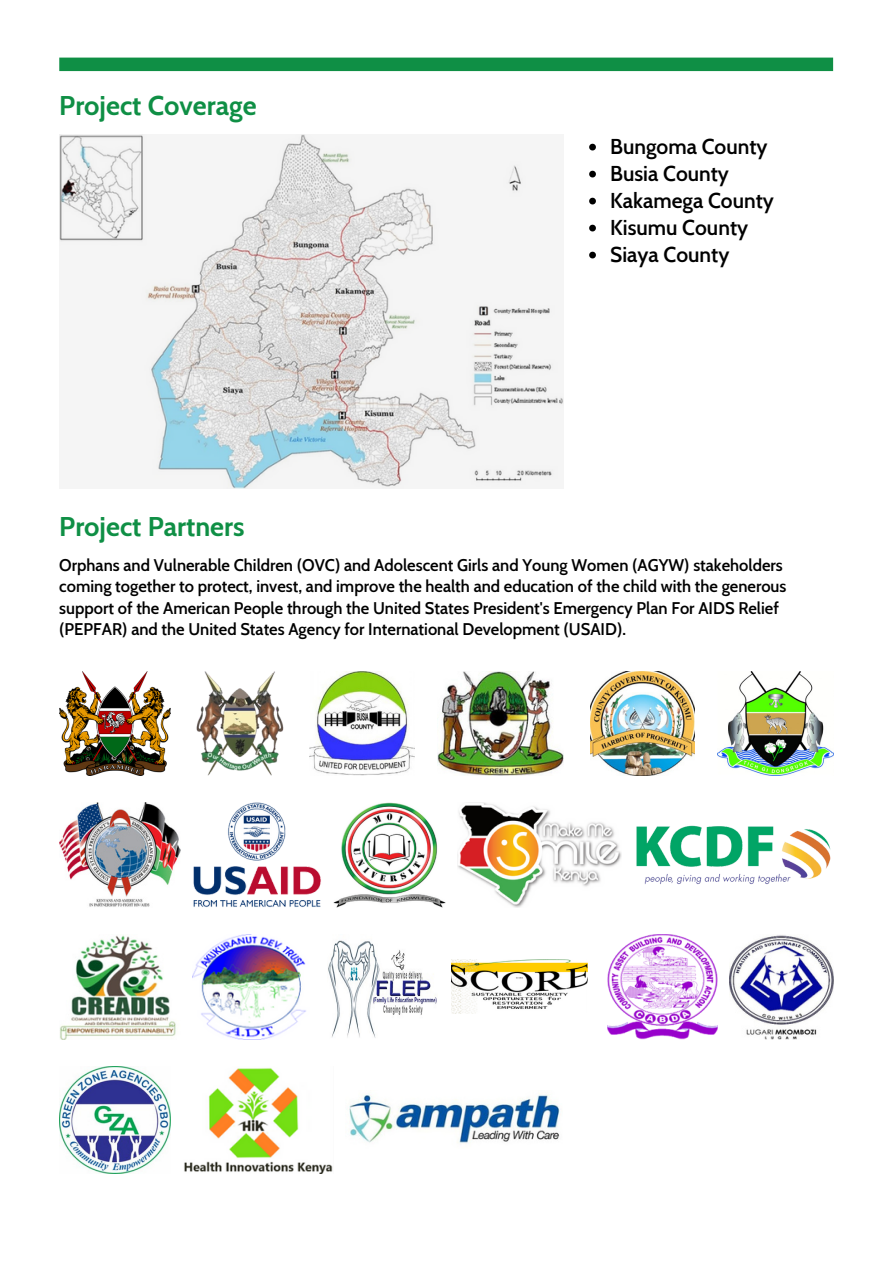
<style>
.page{position:relative;width:893px;height:1264px;background:#fff}
.page>*{position:absolute;margin:0;border:0;box-sizing:border-box;transform-origin:0 0}
.t1{font:700 27px "Cabin";color:#0f8f45}
.t2{font:600 21px/27px "Cabin";color:#000}
.t3{font:600 16.5px/21.3px "Cabin";color:#000}
</style>
<div class="page">
<img style="left:59px;top:135px;width:504px;height:354px">
<div style="left:59px;top:58px;width:774px;height:13px;background:#0f8f45"></div>
<img style="left:59px;top:802px;width:122px;height:105px">
<img style="left:193px;top:802px;width:128px;height:105px">
<img style="left:59px;top:671px;width:112px;height:104px">
<img style="left:196px;top:671px;width:88px;height:104px">
<img style="left:310px;top:671px;width:104px;height:104px">
<img style="left:437px;top:671px;width:126px;height:104px">
<img style="left:590px;top:671px;width:104px;height:104px">
<img style="left:717px;top:671px;width:116px;height:104px">
<img style="left:333px;top:802px;width:113px;height:105px">
<img style="left:457px;top:802px;width:164px;height:105px">
<img style="left:636px;top:825px;width:195px;height:60px">
<img style="left:60px;top:935px;width:116px;height:104px">
<img style="left:192px;top:934px;width:114px;height:105px">
<img style="left:328px;top:940px;width:109px;height:98px">
<img style="left:451px;top:959px;width:136px;height:54px">
<img style="left:607px;top:934px;width:110px;height:105px">
<img style="left:729px;top:935px;width:104px;height:104px">
<img style="left:59px;top:1066px;width:112px;height:107px">
<img style="left:184px;top:1068px;width:149px;height:105px">
<img style="left:349px;top:1093px;width:211px;height:51px">
<svg style="left:589px;top:144px;width:7px;height:6px"></svg>
<svg style="left:589px;top:171px;width:7px;height:6px"></svg>
<svg style="left:589px;top:198px;width:7px;height:6px"></svg>
<svg style="left:589px;top:225px;width:7px;height:6px"></svg>
<svg style="left:589px;top:252px;width:7px;height:6px"></svg>
<h1 class="t1" style="left:59px;top:89px;width:199px">Project Coverage</h1>
<p class="t2" style="left:610px;top:133px;width:165px">Bungoma County<br>Busia County<br>Kakamega County<br>Kisumu County<br>Siaya County</p>
<h1 class="t1" style="left:59px;top:510px;width:187px">Project Partners</h1>
<p class="t3" style="left:59px;top:554px;width:728px">Orphans and Vulnerable Children (OVC) and Adolescent Girls and Young Women (AGYW) stakeholders coming together to protect, invest, and improve the health and education of the child with the generous support of the American People through the United States President's Emergency Plan For AIDS Relief (PEPFAR) and the United States Agency for International Development (USAID).</p>
</div>
